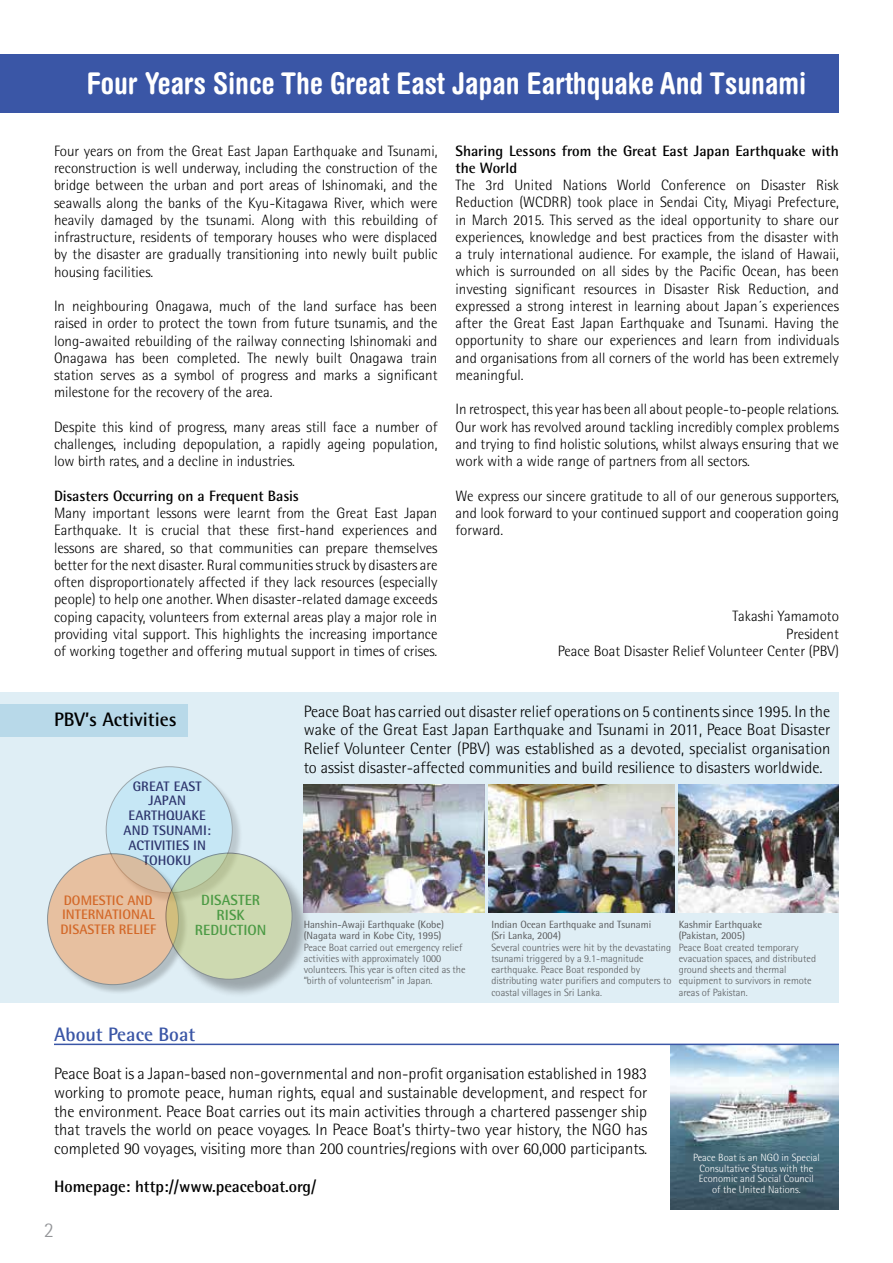
<style>
.page{position:relative;width:893px;height:1263px;background:#fff}
.page>*{position:absolute;margin:0;border:0;box-sizing:border-box;transform-origin:0 0}
.t1{font:700 condensed 30px "Helvetica Rounded";color:#fff}
.t2{font:300 21px "Rotis Semi Sans";color:#939598}
.t3{font:700 19.5px "Rotis Semi Sans";color:#000}
.t4{font:700 19.5px "Rotis Semi Sans";color:#3a56a6}
.t5{font:300 16.5px/18.8px "Rotis Semi Sans";color:#000;text-align:justify}
.t6{font:700 16.5px "Rotis Semi Sans";color:#000}
.t7{font:300 15px/17.2px "Rotis Semi Sans";color:#000;text-align:justify}
.t8{font:700 15px/17.2px "Rotis Semi Sans";color:#000}
.t9{font:700 14.7px/14.7px "Rotis Semi Sans";letter-spacing:.005em;color:#4b9a44;text-align:center}
.t10{font:700 13.65px/14.9px "Rotis Semi Sans";letter-spacing:.005em;color:#2d356d;text-align:center}
.t11{font:700 13.65px/14.9px "Rotis Semi Sans";letter-spacing:.005em;color:#d36828}
.t12{font:300 10.5px/11.2px "Rotis Semi Sans";color:#58595b}
.t13{font:10.5px/11.2px "Rotis Semi Sans";color:#58595b}
.t14{font:300 10.5px/10.5px "Rotis Semi Sans";color:#fff;text-align:center}
</style>
<div class="page">
<div style="left:0;top:692px;width:839px;height:311px;background:#dfeef5"></div>
<div style="left:0;top:704px;width:188px;height:33px;background:#b8d9e9"></div>
<img style="left:304px;top:785px;width:181px;height:127px">
<img style="left:679px;top:785px;width:160px;height:127px">
<img style="left:489px;top:785px;width:186px;height:127px">
<div style="left:107px;top:768px;width:136px;height:136px;background:#000;opacity:.52"></div>
<div style="left:106px;top:767px;width:126px;height:126px;background:#c6e7f5;border-radius:50%"></div>
<div style="left:49px;top:855px;width:141px;height:141px;background:#000;opacity:.52"></div>
<svg style="left:48px;top:854px;width:130px;height:131px;background:#e4be9f"></svg>
<div style="left:168px;top:855px;width:143px;height:143px;background:#000;opacity:.75"></div>
<svg style="left:166px;top:853px;width:126px;height:126px;background:#c8d3ab"></svg>
<img style="left:670px;top:1045px;width:169px;height:164px">
<div style="left:0;top:54px;width:839px;height:58px;background:#3a56a6"></div>
<hr style="left:54px;top:1043px;width:785px;height:2px;background:#3a56a6">
<h1 class="t1" style="left:87px;top:65px;width:721px">Four Years Since The Great East Japan Earthquake And Tsunami</h1>
<p class="t7" style="left:54px;top:142px;width:385px">Four years on from the Great East Japan Earthquake and Tsunami, reconstruction is well underway, including the construction of the bridge between the urban and port areas of Ishinomaki, and the seawalls along the banks of the Kyu-Kitagawa River, which were heavily damaged by the tsunami. Along with this rebuilding of infrastructure, residents of temporary houses who were displaced by the disaster are gradually transitioning into newly built public housing facilities.</p>
<p class="t7" style="left:54px;top:297px;width:385px">In neighbouring Onagawa, much of the land surface has been raised in order to protect the town from future tsunamis, and the long-awaited rebuilding of the railway connecting Ishinomaki and Onagawa has been completed. The newly built Onagawa train station serves as a symbol of progress and marks a significant milestone for the recovery of the area.</p>
<p class="t7" style="left:54px;top:418px;width:385px">Despite this kind of progress, many areas still face a number of challenges, including depopulation, a rapidly ageing population, low birth rates, and a decline in industries.</p>
<p class="t8" style="left:54px;top:487px;width:246px">Disasters Occurring on a Frequent Basis</p>
<p class="t7" style="left:54px;top:504px;width:385px">Many important lessons were learnt from the Great East Japan Earthquake. It is crucial that these first-hand experiences and lessons are shared, so that communities can prepare themselves better for the next disaster. Rural communities struck by disasters are often disproportionately affected if they lack resources (especially people) to help one another. When disaster-related damage exceeds coping capacity, volunteers from external areas play a major role in providing vital support. This highlights the increasing importance of working together and offering mutual support in times of crises.</p>
<p class="t8" style="left:455px;top:142px;width:385px">Sharing Lessons from the Great East Japan Earthquake with the World</p>
<p class="t7" style="left:455px;top:176px;width:385px">The 3rd United Nations World Conference on Disaster Risk Reduction (WCDRR) took place in Sendai City, Miyagi Prefecture, in March 2015. This served as the ideal opportunity to share our experiences, knowledge and best practices from the disaster with a truly international audience. For example, the island of Hawaii, which is surrounded on all sides by the Pacific Ocean, has been investing significant resources in Disaster Risk Reduction, and expressed a strong interest in learning about Japan´s experiences after the Great East Japan Earthquake and Tsunami. Having the opportunity to share our experiences and learn from individuals and organisations from all corners of the world has been extremely meaningful.</p>
<p class="t7" style="left:455px;top:401px;width:385px">In retrospect, this year has been all about people-to-people relations.<br>Our work has revolved around tackling incredibly complex problems and trying to find holistic solutions, whilst always ensuring that we work with a wide range of partners from all sectors.</p>
<p class="t7" style="left:455px;top:487px;width:385px">We express our sincere gratitude to all of our generous supporters, and look forward to your continued support and cooperation going forward.</p>
<p class="t7" style="left:558px;top:608px;width:283px;text-align:right">Takashi Yamamoto<br>President<br>Peace Boat Disaster Relief Volunteer Center (PBV)</p>
<h3 class="t3" style="left:54px;top:707px;width:124px">PBV’s Activities</h3>
<p class="t10" style="left:124px;top:778px;width:89px">GREAT EAST<br>JAPAN<br>EARTHQUAKE<br>AND TSUNAMI:<br>ACTIVITIES IN<br>TOHOKU</p>
<p class="t11" style="left:60px;top:892px;width:97px">DOMESTIC AND<br>INTERNATIONAL<br>DISASTER RELIEF</p>
<p class="t9" style="left:195px;top:893px;width:73px">DISASTER<br>RISK<br>REDUCTION</p>
<p class="t5" style="left:304px;top:702px;width:528px">Peace Boat has carried out disaster relief operations on 5 continents since 1995. In the wake of the Great East Japan Earthquake and Tsunami in 2011, Peace Boat Disaster Relief Volunteer Center (PBV) was established as a devoted, specialist organisation to assist disaster-affected communities and build resilience to disasters worldwide.</p>
<p class="t13" style="left:304px;top:919px;width:142px">Hanshin-Awaji Earthquake (Kobe) (Nagata ward in Kobe City, 1995)</p>
<p class="t12" style="left:304px;top:941px;width:164px">Peace Boat carried out emergency relief activities with approximately 1000 volunteers. This year is often cited as the “birth of volunteerism” in Japan.</p>
<p class="t13" style="left:491px;top:919px;width:161px">Indian Ocean Earthquake and Tsunami (Sri Lanka, 2004)</p>
<p class="t12" style="left:491px;top:941px;width:182px">Several countries were hit by the devastating tsunami triggered by a 9.1-magnitude earthquake. Peace Boat responded by distributing water purifiers and computers to coastal villages in Sri Lanka.</p>
<p class="t13" style="left:679px;top:919px;width:85px">Kashmir Earthquake (Pakistan, 2005)</p>
<p class="t12" style="left:679px;top:941px;width:139px">Peace Boat created temporary evacuation spaces, and distributed ground sheets and thermal equipment to survivors in remote areas of Pakistan.</p>
<h3 class="t4" style="left:54px;top:1022px;width:143px">About Peace Boat</h3>
<p class="t5" style="left:54px;top:1064px;width:595px">Peace Boat is a Japan-based non-governmental and non-profit organisation established in 1983 working to promote peace, human rights, equal and sustainable development, and respect for the environment. Peace Boat carries out its main activities through a chartered passenger ship that travels the world on peace voyages. In Peace Boat’s thirty-two year history, the NGO has completed 90 voyages, visiting more than 200 countries/regions with over 60,000 participants.</p>
<p class="t6" style="left:54px;top:1176px;width:264px">Homepage: http://www.peaceboat.org/</p>
<h2 class="t2" style="left:44px;top:1218px;width:12px">2</h2>
<p class="t14" style="left:693px;top:1152px;width:128px">Peace Boat is an NGO in Special<br>Consultative Status with the<br>Economic and Social Council<br>of the United Nations.</p>
</div>
